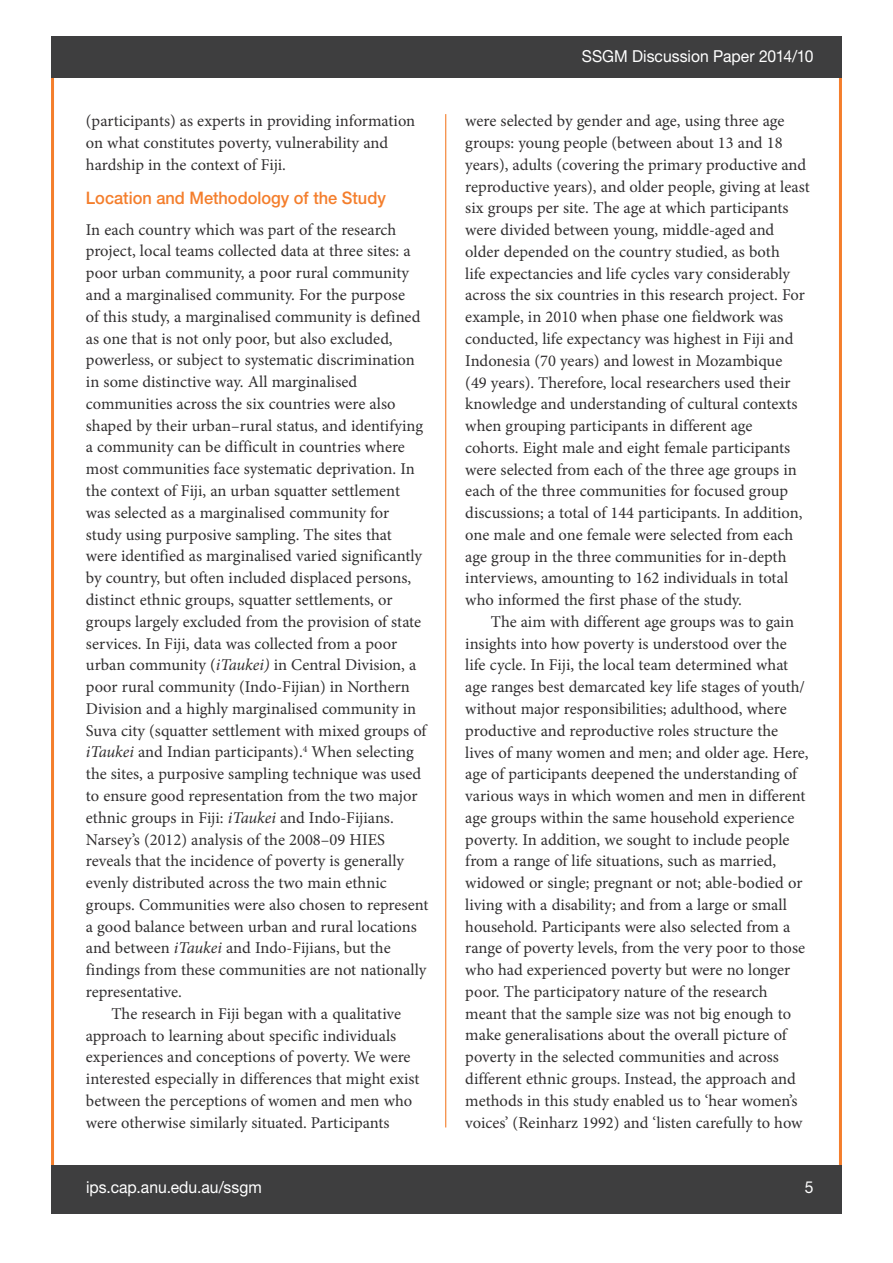
<style>
.page{position:relative;width:893px;height:1263px;background:#fff}
.page>*{position:absolute;margin:0;border:0;box-sizing:border-box;transform-origin:0 0}
.t1{font:500 17.25px "Helvetica Neue LT Std";color:#f47e2c;scale:.95 1}
.t2{font:16.5px/21.8px "Minion Pro";color:#312f30}
.t3{font:16.5px "Helvetica Neue LT Std";color:#fff;scale:.95 1}
.s1{font-style:italic}
</style>
<div class="page">
<div style="left:51px;top:1165px;width:790px;height:49px;background:#3e3e3f"></div>
<hr style="left:445px;top:114px;width:1px;height:1013px;background:#f47e2c">
<div style="left:51px;top:36px;width:791px;height:42px;background:#3e3e3f"></div>
<p class="t2" style="left:86px;top:110px;width:331px">(participants) as experts in providing information on what constitutes poverty, vulnerability and hardship in the context of Fiji.</p>
<p class="t1" style="left:86px;top:188px;width:317px">Location and Methodology of the Study</p>
<p class="t2" style="left:86px;top:219px;width:312px">In each country which was part of the research</p>
<p class="t2" style="left:86px;top:240px;width:326px">project, local teams collected data at three sites: a</p>
<p class="t2" style="left:86px;top:262px;width:325px">poor urban community, a poor rural community</p>
<p class="t2" style="left:86px;top:284px;width:321px">and a marginalised community. For the purpose</p>
<p class="t2" style="left:86px;top:306px;width:336px">of this study, a marginalised community is defined</p>
<p class="t2" style="left:86px;top:327px;width:308px">as one that is not only poor, but also excluded,</p>
<p class="t2" style="left:86px;top:349px;width:330px">powerless, or subject to systematic discrimination</p>
<p class="t2" style="left:86px;top:371px;width:273px">in some distinctive way. All marginalised</p>
<p class="t2" style="left:86px;top:393px;width:311px">communities across the six countries were also</p>
<p class="t2" style="left:86px;top:415px;width:339px">shaped by their urban–rural status, and identifying</p>
<p class="t2" style="left:86px;top:436px;width:321px">a community can be difficult in countries where</p>
<p class="t2" style="left:86px;top:458px;width:330px">most communities face systematic deprivation. In</p>
<p class="t2" style="left:86px;top:480px;width:316px">the context of Fiji, an urban squatter settlement</p>
<p class="t2" style="left:86px;top:502px;width:305px">was selected as a marginalised community for</p>
<p class="t2" style="left:86px;top:523px;width:308px">study using purposive sampling. The sites that</p>
<p class="t2" style="left:86px;top:545px;width:338px">were identified as marginalised varied significantly</p>
<p class="t2" style="left:86px;top:567px;width:327px">by country, but often included displaced persons,</p>
<p class="t2" style="left:86px;top:589px;width:308px">distinct ethnic groups, squatter settlements, or</p>
<p class="t2" style="left:86px;top:611px;width:337px">groups largely excluded from the provision of state</p>
<p class="t2" style="left:86px;top:632px;width:313px">services. In Fiji, data was collected from a poor</p>
<p class="t2" style="left:86px;top:654px;width:332px">urban community (<span class="s1">iTaukei)</span> in Central Division, a</p>
<p class="t2" style="left:86px;top:676px;width:326px">poor rural community (Indo-Fijian) in Northern</p>
<p class="t2" style="left:86px;top:698px;width:332px">Division and a highly marginalised community in</p>
<p class="t2" style="left:86px;top:720px;width:342px">Suva city (squatter settlement with mixed groups of</p>
<p class="t2" style="left:86px;top:741px;width:329px"><span class="s1">iTaukei</span> and Indian participants).<sup>4</sup> When selecting</p>
<p class="t2" style="left:86px;top:763px;width:337px">the sites, a purposive sampling technique was used</p>
<p class="t2" style="left:86px;top:785px;width:333px">to ensure good representation from the two major</p>
<p class="t2" style="left:86px;top:807px;width:309px">ethnic groups in Fiji: <span class="s1">iTaukei</span> and Indo-Fijians.</p>
<p class="t2" style="left:86px;top:828px;width:300px">Narsey’s (2012) analysis of the 2008–09 HIES</p>
<p class="t2" style="left:86px;top:850px;width:320px">reveals that the incidence of poverty is generally</p>
<p class="t2" style="left:86px;top:872px;width:302px">evenly distributed across the two main ethnic</p>
<p class="t2" style="left:86px;top:894px;width:344px">groups. Communities were also chosen to represent</p>
<p class="t2" style="left:86px;top:915px;width:332px">a good balance between urban and rural locations</p>
<p class="t2" style="left:86px;top:937px;width:306px">and between <span class="s1">iTaukei</span> and Indo-Fijians, but the</p>
<p class="t2" style="left:86px;top:959px;width:342px">findings from these communities are not nationally</p>
<p class="t2" style="left:86px;top:981px;width:97px">representative.</p>
<p class="t2" style="left:111px;top:1003px;width:291px">The research in Fiji began with a qualitative</p>
<p class="t2" style="left:86px;top:1024px;width:312px">approach to learning about specific individuals</p>
<p class="t2" style="left:86px;top:1046px;width:326px">experiences and conceptions of poverty. We were</p>
<p class="t2" style="left:86px;top:1068px;width:335px">interested especially in differences that might exist</p>
<p class="t2" style="left:86px;top:1090px;width:328px">between the perceptions of women and men who</p>
<p class="t2" style="left:86px;top:1111px;width:305px">were otherwise similarly situated. Participants</p>
<p class="t3" style="left:582px;top:47px;width:246px">SSGM Discussion Paper 2014/10</p>
<p class="t2" style="left:465px;top:110px;width:346px">were selected by gender and age, using three age groups: young people (between about 13 and 18 years), adults (covering the primary productive and reproductive years), and older people, giving at least six groups per site. The age at which participants were divided between young, middle-aged and older depended on the country studied, as both<br>life expectancies and life cycles vary considerably across the six countries in this research project. For example, in 2010 when phase one fieldwork was conducted, life expectancy was highest in Fiji and Indonesia (70 years) and lowest in Mozambique<br>(49 years). Therefore, local researchers used their knowledge and understanding of cultural contexts when grouping participants in different age cohorts. Eight male and eight female participants were selected from each of the three age groups in each of the three communities for focused group discussions; a total of 144 participants. In addition, one male and one female were selected from each age group in the three communities for in-depth interviews, amounting to 162 individuals in total who informed the first phase of the study.</p>
<p class="t2" style="left:465px;top:611px;width:345px;text-indent:26px">The aim with different age groups was to gain insights into how poverty is understood over the life cycle. In Fiji, the local team determined what age ranges best demarcated key life stages of youth/ without major responsibilities; adulthood, where productive and reproductive roles structure the lives of many women and men; and older age. Here, age of participants deepened the understanding of various ways in which women and men in different age groups within the same household experience poverty. In addition, we sought to include people from a range of life situations, such as married, widowed or single; pregnant or not; able-bodied or living with a disability; and from a large or small household. Participants were also selected from a range of poverty levels, from the very poor to those who had experienced poverty but were no longer poor. The participatory nature of the research meant that the sample size was not big enough to make generalisations about the overall picture of poverty in the selected communities and across different ethnic groups. Instead, the approach and methods in this study enabled us to ‘hear women’s voices’ (Reinharz 1992) and ‘listen carefully to how</p>
<p class="t3" style="left:86px;top:1177px;width:186px">ips.cap.anu.edu.au/ssgm</p>
<p class="t3" style="left:805px;top:1177px;width:11px">5</p>
</div>
